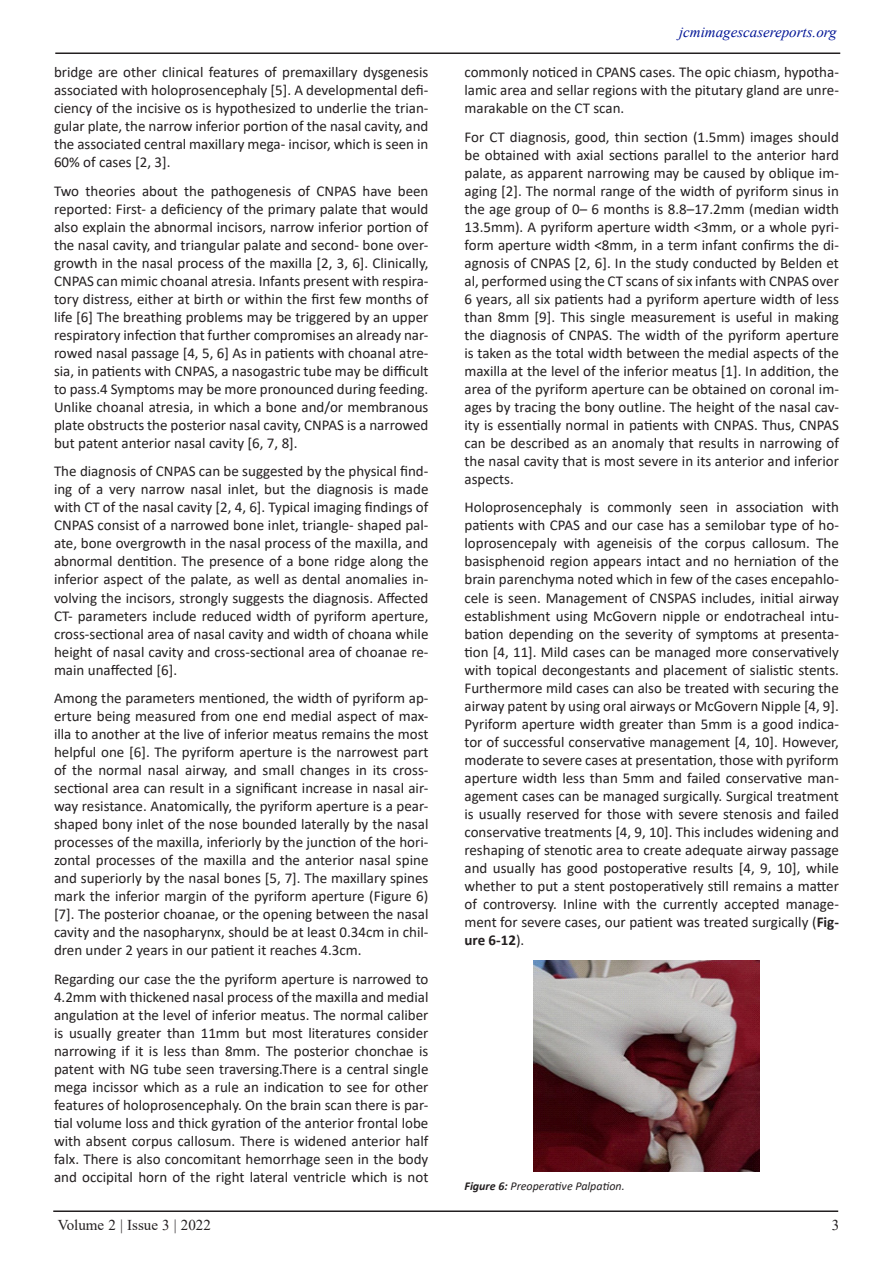
<style>
.page{position:relative;width:893px;height:1263px;background:#fff}
.page>*{position:absolute;margin:0;border:0;box-sizing:border-box;transform-origin:0 0}
.side_heading_new{font:15px/18px "Calibri";color:#231f20;text-align:justify}
.t1{font:italic 15px "Times New Roman";color:#001495}
.t2{font:15px "Times New Roman";color:#231f20}
.t3{font:italic 12px "Calibri";color:#231f20}
.s1{font-weight:700}
</style>
<div class="page">
<hr style="left:53px;top:1210px;width:785px;height:2px;background:#231f20">
<hr style="left:55px;top:53px;width:785px;height:1px;background:#231f20">
<img style="left:533px;top:961px;width:226px;height:211px">
<p class="t1" style="left:679px;top:21px;width:159px">jcmimagescasereports.org</p>
<p class="side_heading_new" style="left:464px;top:62px;width:376px">commonly noticed in CPANS cases. The opic chiasm, hypotha&shy;lamic area and sellar regions with the pitutary gland are unre&shy;marakable on the CT scan.</p>
<p class="side_heading_new" style="left:464px;top:127px;width:376px">For CT diagnosis, good, thin section (1.5mm) images should be obtained with axial sections parallel to the anterior hard palate, as apparent narrowing may be caused by oblique im&shy;aging [2]. The normal range of the width of pyriform sinus in the age group of 0– 6 months is 8.8–17.2mm (median width 13.5mm). A pyriform aperture width &lt;3mm, or a whole pyri&shy;form aperture width &lt;8mm, in a term infant confirms the di&shy;agnosis of CNPAS [2, 6]. In the study conducted by Belden et al, performed using the CT scans of six infants with CNPAS over 6 years, all six patients had a pyriform aperture width of less than 8mm [9]. This single measurement is useful in making the diagnosis of CNPAS. The width of the pyriform aperture is taken as the total width between the medial aspects of the maxilla at the level of the inferior meatus [1]. In addition, the area of the pyriform aperture can be obtained on coronal im&shy;ages by tracing the bony outline. The height of the nasal cav&shy;ity is essentially normal in patients with CNPAS. Thus, CNPAS can be described as an anomaly that results in narrowing of the nasal cavity that is most severe in its anterior and inferior aspects.</p>
<p class="side_heading_new" style="left:464px;top:498px;width:376px">Holoprosencephaly is commonly seen in association with patients with CPAS and our case has a semilobar type of ho&shy;loprosencepaly with ageneisis of the corpus callosum. The basisphenoid region appears intact and no herniation of the brain parenchyma noted which in few of the cases encepahlo&shy;cele is seen. Management of CNSPAS includes, initial airway establishment using McGovern nipple or endotracheal intu&shy;bation depending on the severity of symptoms at presenta&shy;tion [4, 11]. Mild cases can be managed more conservatively with topical decongestants and placement of sialistic stents.<br>Furthermore mild cases can also be treated with securing the airway patent by using oral airways or McGovern Nipple [4, 9].<br>Pyriform aperture width greater than 5mm is a good indica&shy;tor of successful conservative management [4, 10]. However, moderate to severe cases at presentation, those with pyriform aperture width less than 5mm and failed conservative man&shy;agement cases can be managed surgically. Surgical treatment is usually reserved for those with severe stenosis and failed conservative treatments [4, 9, 10]. This includes widening and reshaping of stenotic area to create adequate airway passage and usually has good postoperative results [4, 9, 10], while whether to put a stent postoperatively still remains a matter of controversy. Inline with the currently accepted manage&shy;ment for severe cases, our patient was treated surgically (<span class="s1">Fig&shy;ure 6-12</span>).</p>
<p class="side_heading_new" style="left:54px;top:62px;width:376px">bridge are other clinical features of premaxillary dysgenesis associated with holoprosencephaly [5]. A developmental defi&shy;ciency of the incisive os is hypothesized to underlie the trian&shy;gular plate, the narrow inferior portion of the nasal cavity, and the associated central maxillary mega- incisor, which is seen in 60% of cases [2, 3].</p>
<p class="side_heading_new" style="left:54px;top:181px;width:376px">Two theories about the pathogenesis of CNPAS have been reported: First- a deficiency of the primary palate that would also explain the abnormal incisors, narrow inferior portion of the nasal cavity, and triangular palate and second- bone over&shy;growth in the nasal process of the maxilla [2, 3, 6]. Clinically, CNPAS can mimic choanal atresia. Infants present with respira&shy;tory distress, either at birth or within the first few months of life [6] The breathing problems may be triggered by an upper respiratory infection that further compromises an already nar&shy;rowed nasal passage [4, 5, 6] As in patients with choanal atre&shy;sia, in patients with CNPAS, a nasogastric tube may be difficult to pass.4 Symptoms may be more pronounced during feeding.<br>Unlike choanal atresia, in which a bone and/or membranous plate obstructs the posterior nasal cavity, CNPAS is a narrowed but patent anterior nasal cavity [6, 7, 8].</p>
<p class="side_heading_new" style="left:54px;top:462px;width:376px">The diagnosis of CNPAS can be suggested by the physical find&shy;ing of a very narrow nasal inlet, but the diagnosis is made with CT of the nasal cavity [2, 4, 6]. Typical imaging findings of CNPAS consist of a narrowed bone inlet, triangle- shaped pal&shy;ate, bone overgrowth in the nasal process of the maxilla, and abnormal dentition. The presence of a bone ridge along the inferior aspect of the palate, as well as dental anomalies in&shy;volving the incisors, strongly suggests the diagnosis. Affected CT- parameters include reduced width of pyriform aperture, cross-sectional area of nasal cavity and width of choana while height of nasal cavity and cross-sectional area of choanae re&shy;main unaffected [6].</p>
<p class="side_heading_new" style="left:54px;top:689px;width:376px">Among the parameters mentioned, the width of pyriform ap&shy;erture being measured from one end medial aspect of max&shy;illa to another at the live of inferior meatus remains the most helpful one [6]. The pyriform aperture is the narrowest part of the normal nasal airway, and small changes in its cross&shy;sectional area can result in a significant increase in nasal air&shy;way resistance. Anatomically, the pyriform aperture is a pear&shy;shaped bony inlet of the nose bounded laterally by the nasal processes of the maxilla, inferiorly by the junction of the hori&shy;zontal processes of the maxilla and the anterior nasal spine and superiorly by the nasal bones [5, 7]. The maxillary spines mark the inferior margin of the pyriform aperture (Figure 6) [7]. The posterior choanae, or the opening between the nasal cavity and the nasopharynx, should be at least 0.34cm in chil&shy;dren under 2 years in our patient it reaches 4.3cm.</p>
<p class="side_heading_new" style="left:54px;top:970px;width:376px">Regarding our case the the pyriform aperture is narrowed to 4.2mm with thickened nasal process of the maxilla and medial angulation at the level of inferior meatus. The normal caliber is usually greater than 11mm but most literatures consider narrowing if it is less than 8mm. The posterior chonchae is patent with NG tube seen traversing.There is a central single mega incissor which as a rule an indication to see for other features of holoprosencephaly. On the brain scan there is par&shy;tial volume loss and thick gyration of the anterior frontal lobe with absent corpus callosum. There is widened anterior half falx. There is also concomitant hemorrhage seen in the body and occipital horn of the right lateral ventricle which is not</p>
<p class="t2" style="left:58px;top:1214px;width:155px">Volume 2 | Issue 3 | 2022</p>
<p class="t2" style="left:832px;top:1214px;width:9px">3</p>
<p class="t3" style="left:464px;top:1177px;width:162px"><span class="s1">Figure 6:</span> Preoperative Palpation.</p>
</div>
